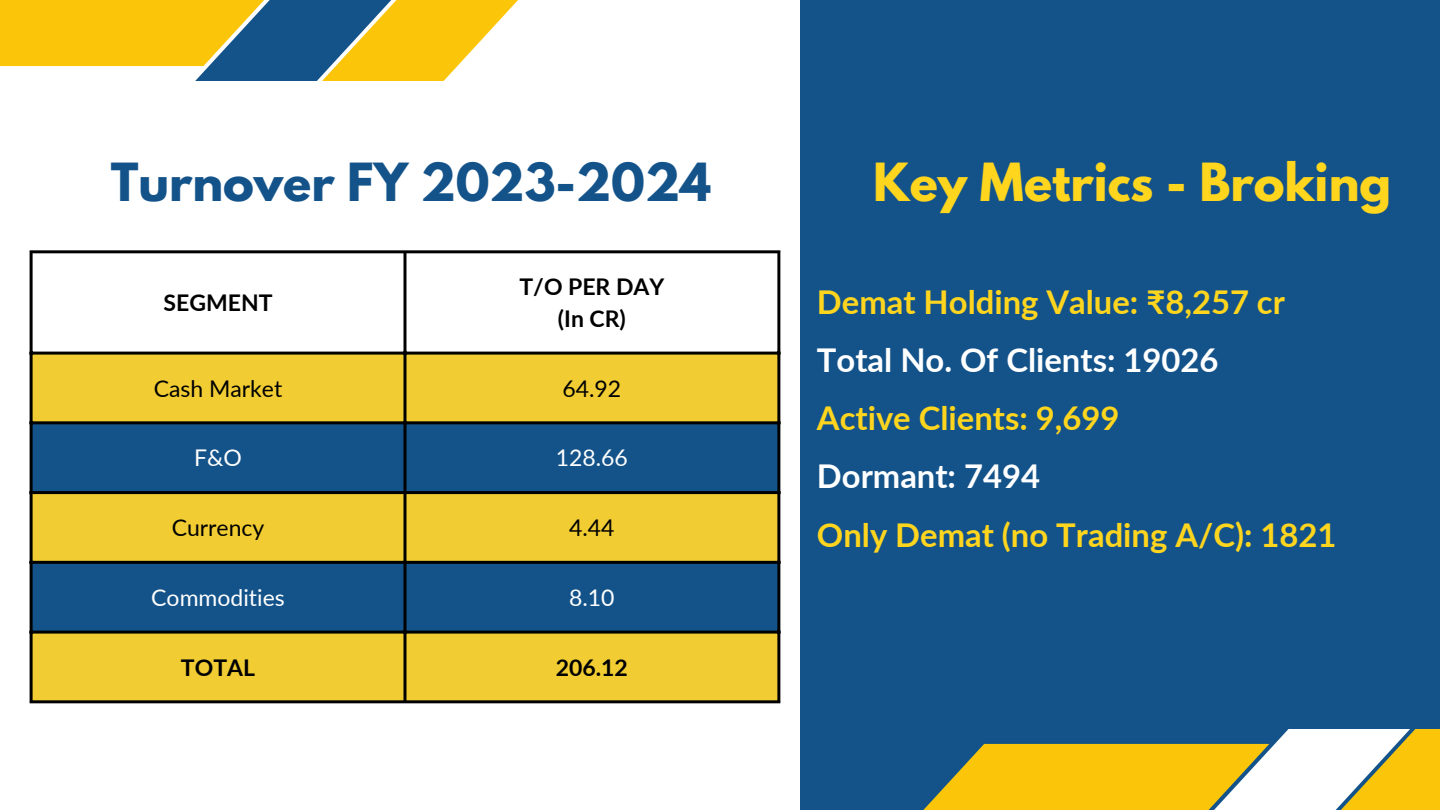
<style>
.page{position:relative;width:1440px;height:810px;background:#fff}
.page>*{position:absolute;margin:0;border:0;box-sizing:border-box;transform-origin:0 0}
.t1{font:700 46.6px "League Spartan";color:#13538a}
.t2{font:700 46.6px "League Spartan";color:#ffd51e}
.t3{font:700 32.8px "Lato";color:#ffd51e}
.t4{font:700 32.8px "Lato";color:#fff}
.t5{font:700 23px "Lato";color:#000}
.t6{font:23px "Lato";color:#000}
.t7{font:23px "Lato";color:#fff}
</style>
<div class="page">
<div style="left:800px;top:0;width:640px;height:810px;background:#13538a"></div>
<svg style="left:923px;top:729px;width:404px;height:81px"></svg>
<svg style="left:0;top:0;width:518px;height:81px"></svg>
<svg style="left:1327px;top:729px;width:113px;height:81px;background:#f2d772"></svg>
<div style="left:33px;top:355px;width:744px;height:345px;background:#f1cd33"></div>
<svg style="left:33px;top:424px;width:744px;height:207px;background:#5c7a6c"></svg>
<hr style="left:30px;top:253px;width:3px;height:447px;background:#000">
<hr style="left:403px;top:253px;width:3px;height:447px;background:#000">
<hr style="left:777px;top:253px;width:3px;height:447px;background:#000">
<hr style="left:30px;top:250px;width:750px;height:3px;background:#000">
<hr style="left:30px;top:352px;width:750px;height:3px;background:#000">
<hr style="left:30px;top:421px;width:750px;height:3px;background:#000">
<hr style="left:30px;top:491px;width:750px;height:3px;background:#000">
<hr style="left:30px;top:561px;width:750px;height:3px;background:#000">
<hr style="left:30px;top:631px;width:750px;height:3px;background:#000">
<hr style="left:30px;top:700px;width:750px;height:3px;background:#000">
<p class="t1" style="left:111px;top:159px;width:602px">Turnover FY 2023-2024</p>
<p class="t2" style="left:873px;top:159px;width:520px">Key Metrics - Broking</p>
<h1 class="t5" style="left:164px;top:288px;width:110px">SEGMENT</h1>
<p class="t5" style="left:520px;top:273px;width:146px">T/O PER DAY</p>
<p class="t5" style="left:558px;top:304px;width:69px">(In CR)</p>
<p class="t6" style="left:154px;top:374px;width:130px">Cash Market</p>
<p class="t6" style="left:563px;top:374px;width:60px">64.92</p>
<p class="t7" style="left:194px;top:444px;width:49px">F&amp;O</p>
<p class="t7" style="left:556px;top:444px;width:74px">128.66</p>
<p class="t6" style="left:172px;top:513px;width:94px">Currency</p>
<p class="t6" style="left:569px;top:513px;width:47px">4.44</p>
<p class="t7" style="left:151px;top:583px;width:135px">Commodities</p>
<p class="t7" style="left:569px;top:583px;width:47px">8.10</p>
<p class="t5" style="left:181px;top:653px;width:76px">TOTAL</p>
<p class="t5" style="left:556px;top:653px;width:74px">206.12</p>
<p class="t3" style="left:817px;top:281px;width:470px">Demat Holding Value: ₹8,257 cr</p>
<h1 class="t4" style="left:817px;top:339px;width:403px">Total No. Of Clients: 19026</h1>
<p class="t3" style="left:817px;top:398px;width:304px">Active Clients: 9,699</p>
<p class="t4" style="left:817px;top:456px;width:225px">Dormant: 7494</p>
<p class="t3" style="left:817px;top:514px;width:521px">Only Demat (no Trading A/C): 1821</p>
</div>
